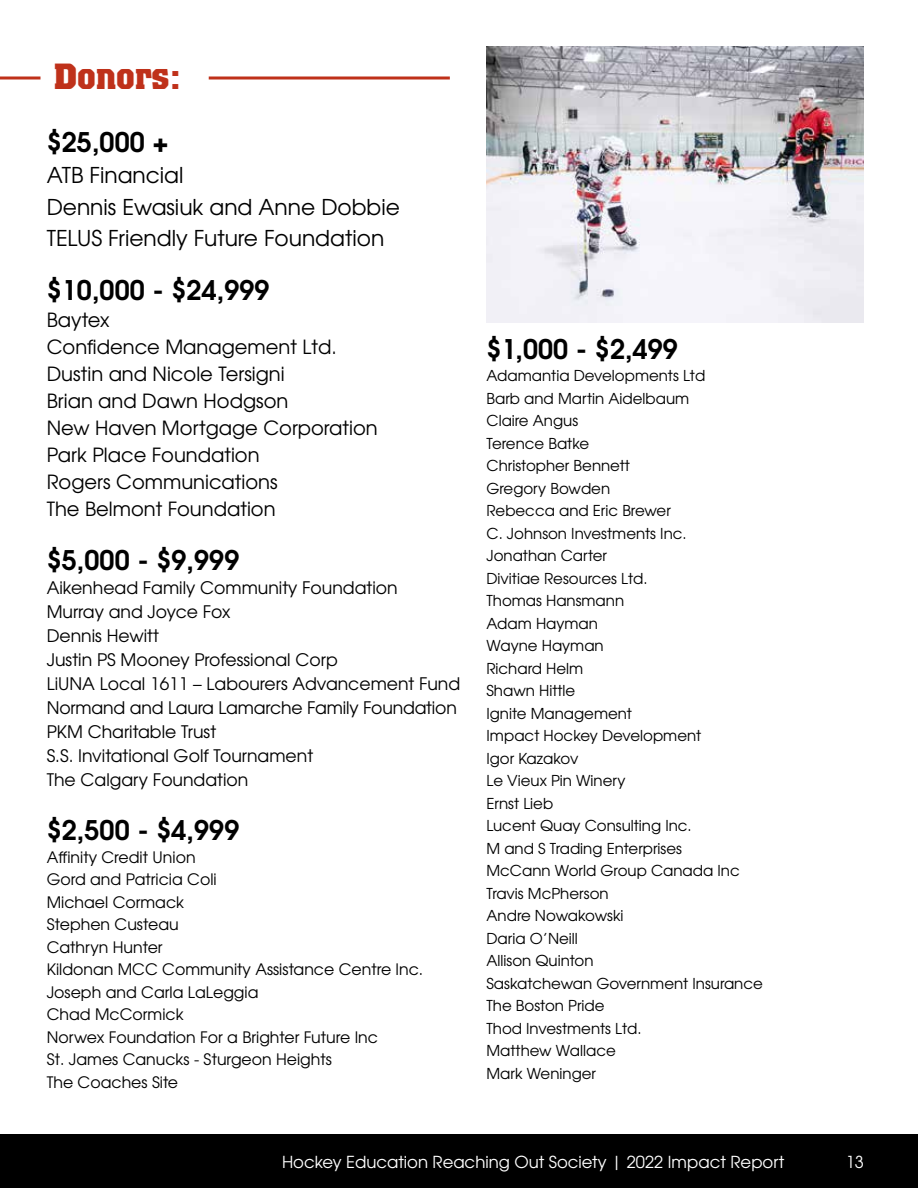
<style>
.page{position:relative;width:918px;height:1188px;background:#fff}
.page>*{position:absolute;margin:0;border:0;box-sizing:border-box;transform-origin:0 0}
.t1{font:700 36px "Colossalis BQ";color:#bf311a}
.t2{font:700 27px "Te X Gyre Adventor";color:#000}
.t3{font:21.75px/31.5px "Te X Gyre Adventor";color:#000}
.t4{font:19.5px/27px "Te X Gyre Adventor";color:#000}
.t5{font:17.25px/24px "Te X Gyre Adventor";color:#000}
.t6{font:16.5px "Te X Gyre Adventor";color:#fff}
.t7{font:15.75px/22.5px "Te X Gyre Adventor";color:#000}
.t8{font:15px/22.5px "Te X Gyre Adventor";color:#000}
</style>
<div class="page">
<svg style="left:0;top:76px;width:40px;height:4px"></svg>
<svg style="left:209px;top:76px;width:241px;height:4px"></svg>
<div style="left:0;top:1134px;width:918px;height:54px;background:#000"></div>
<img style="left:486px;top:46px;width:378px;height:277px">
<h1 class="t1" style="left:54px;top:56px;width:127px">Donors:</h1>
<h2 class="t2" style="left:47px;top:118px;width:124px">$25,000 +</h2>
<h3 class="t3" style="left:47px;top:158px;width:355px">ATB Financial<br>Dennis Ewasiuk and Anne Dobbie<br>TELUS Friendly Future Foundation</h3>
<h2 class="t2" style="left:47px;top:267px;width:225px">$10,000 - $24,999</h2>
<h3 class="t4" style="left:47px;top:305px;width:332px">Baytex<br>Confidence Management Ltd.<br>Dustin and Nicole Tersigni<br>Brian and Dawn Hodgson<br>New Haven Mortgage Corporation<br>Park Place Foundation<br>Rogers Communications<br>The Belmont Foundation</h3>
<h2 class="t2" style="left:47px;top:537px;width:194px">$5,000 - $9,999</h2>
<p class="t5" style="left:47px;top:575px;width:415px">Aikenhead Family Community Foundation<br>Murray and Joyce Fox<br>Dennis Hewitt<br>Justin PS Mooney Professional Corp<br>LiUNA Local 1611 – Labourers Advancement Fund<br>Normand and Laura Lamarche Family Foundation<br>PKM Charitable Trust<br>S.S. Invitational Golf Tournament<br>The Calgary Foundation</p>
<h2 class="t2" style="left:47px;top:807px;width:194px">$2,500 - $4,999</h2>
<p class="t7" style="left:47px;top:845px;width:378px">Affinity Credit Union<br>Gord and Patricia Coli<br>Michael Cormack<br>Stephen Custeau<br>Cathryn Hunter<br>Kildonan MCC Community Assistance Centre Inc.<br>Joseph and Carla LaLeggia<br>Chad McCormick<br>Norwex Foundation For a Brighter Future Inc<br>St. James Canucks - Sturgeon Heights<br>The Coaches Site</p>
<h2 class="t2" style="left:486px;top:325px;width:193px">$1,000 - $2,499</h2>
<p class="t8" style="left:486px;top:364px;width:278px">Adamantia Developments Ltd<br>Barb and Martin Aidelbaum<br>Claire Angus<br>Terence Batke<br>Christopher Bennett<br>Gregory Bowden<br>Rebecca and Eric Brewer<br>C. Johnson Investments Inc.<br>Jonathan Carter<br>Divitiae Resources Ltd.<br>Thomas Hansmann<br>Adam Hayman<br>Wayne Hayman<br>Richard Helm<br>Shawn Hittle<br>Ignite Management<br>Impact Hockey Development<br>Igor Kazakov<br>Le Vieux Pin Winery<br>Ernst Lieb<br>Lucent Quay Consulting Inc.<br>M and S Trading Enterprises<br>McCann World Group Canada Inc<br>Travis McPherson<br>Andre Nowakowski<br>Daria O’Neill<br>Allison Quinton<br>Saskatchewan Government Insurance<br>The Boston Pride<br>Thod Investments Ltd.<br>Matthew Wallace<br>Mark Weninger</p>
<p class="t6" style="left:282px;top:1149px;width:504px">Hockey Education Reaching Out Society | 2022 Impact Report</p>
<p class="t6" style="left:846px;top:1149px;width:20px">13</p>
</div>
